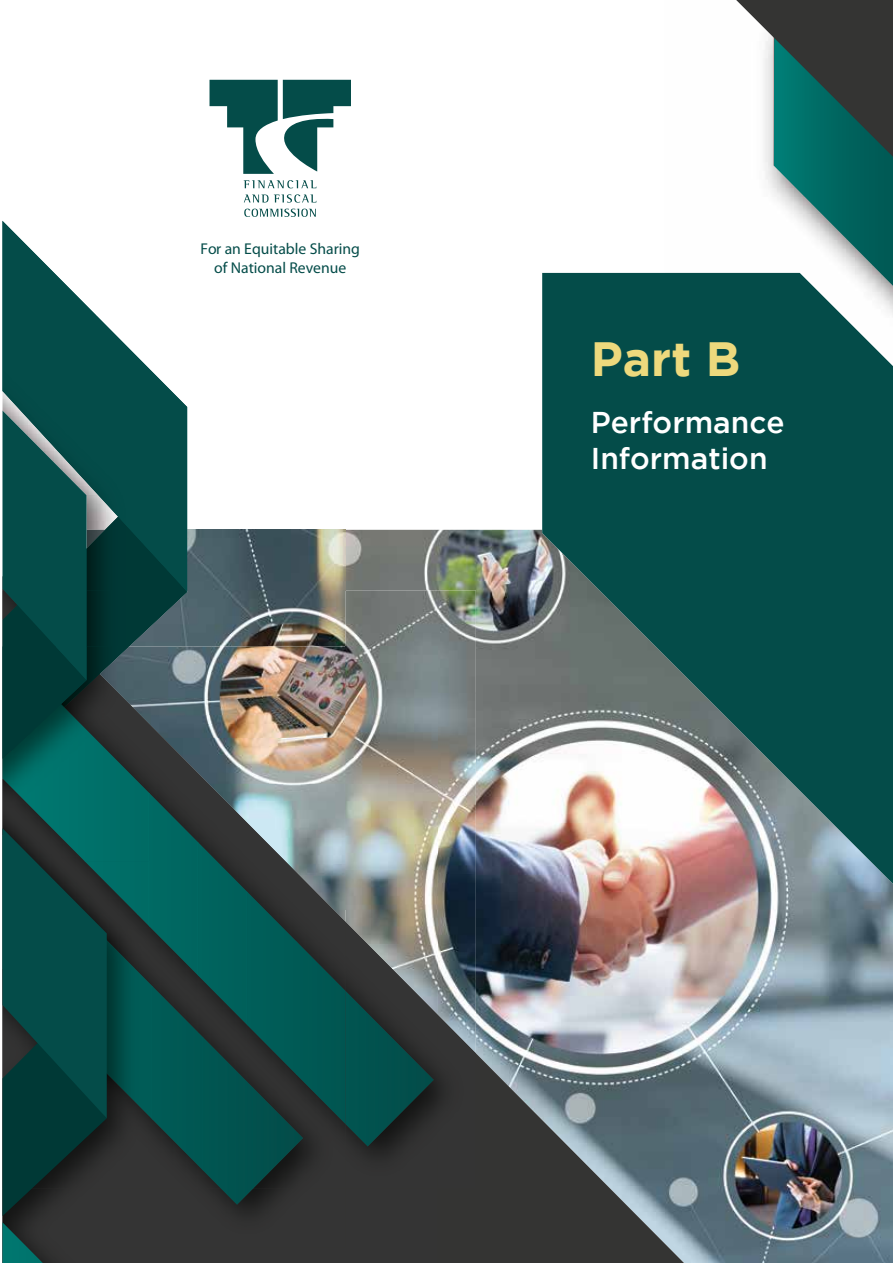
<style>
.page{position:relative;width:893px;height:1263px;background:#fff}
.page>*{position:absolute;margin:0;border:0;box-sizing:border-box;transform-origin:0 0}
.t1{font:700 48px "Gotham";color:#edd97d}
.t2{font:500 30px/36px "Gotham";color:#fff}
.t3{font:15.75px/18.8px "Myriad Pro";color:#044c49;text-align:center}
</style>
<div class="page">
<img style="left:345px;top:530px;width:548px;height:733px">
<svg style="left:542px;top:273px;width:351px;height:611px;background:#285e5d"></svg>
<img style="left:345px;top:576px;width:339px;height:687px">
<img style="left:345px;top:590px;width:131px;height:103px">
<img style="left:438px;top:693px;width:38px;height:322px">
<img style="left:438px;top:1015px;width:38px;height:174px">
<img style="left:187px;top:407px;width:158px;height:123px">
<img style="left:187px;top:530px;width:158px;height:60px">
<img style="left:2px;top:221px;width:185px;height:189px">
<img style="left:187px;top:590px;width:158px;height:56px">
<svg style="left:2px;top:410px;width:185px;height:236px;background:#114e4c"></svg>
<div style="left:665px;top:273px;width:228px;height:337px;background:#044c49"></div>
<div style="left:43px;top:1189px;width:395px;height:74px;background:#343434"></div>
<img style="left:345px;top:646px;width:93px;height:276px">
<img style="left:345px;top:922px;width:93px;height:267px">
<img style="left:345px;top:991px;width:89px;height:155px">
<div style="left:2px;top:1189px;width:343px;height:58px;background:#343434"></div>
<img style="left:129px;top:646px;width:216px;height:28px">
<img style="left:129px;top:674px;width:216px;height:267px">
<img style="left:87px;top:646px;width:42px;height:58px">
<img style="left:107px;top:914px;width:42px;height:21px">
<img style="left:153px;top:976px;width:45px;height:10px">
<img style="left:203px;top:1026px;width:44px;height:11px">
<img style="left:253px;top:1075px;width:43px;height:12px">
<img style="left:107px;top:1120px;width:42px;height:69px">
<img style="left:303px;top:1124px;width:42px;height:65px">
<img style="left:149px;top:1120px;width:49px;height:69px">
<img style="left:198px;top:1170px;width:4px;height:19px">
<img style="left:2px;top:704px;width:148px;height:157px">
<img style="left:149px;top:793px;width:50px;height:183px">
<img style="left:198px;top:842px;width:50px;height:184px">
<img style="left:107px;top:861px;width:43px;height:53px">
<img style="left:247px;top:892px;width:50px;height:183px">
<svg style="left:137px;top:914px;width:13px;height:13px"></svg>
<img style="left:296px;top:941px;width:49px;height:183px">
<img style="left:2px;top:646px;width:85px;height:113px">
<img style="left:56px;top:646px;width:31px;height:34px">
<img style="left:107px;top:935px;width:46px;height:185px">
<img style="left:152px;top:986px;width:51px;height:184px">
<img style="left:202px;top:1037px;width:51px;height:168px">
<img style="left:253px;top:1087px;width:50px;height:102px">
<svg style="left:2px;top:828px;width:105px;height:388px;background:#0e403e"></svg>
<svg style="left:2px;top:1222px;width:41px;height:41px;background:#154f4b"></svg>
<svg style="left:686px;top:0;width:207px;height:286px"></svg>
<svg style="left:210px;top:80px;width:141px;height:94px"></svg>
<svg style="left:244px;top:180px;width:72px;height:8px"></svg>
<svg style="left:244px;top:194px;width:72px;height:9px"></svg>
<svg style="left:244px;top:209px;width:72px;height:8px"></svg>
<p class="t3" style="left:200px;top:239px;width:161px">For an Equitable Sharing of National Revenue</p>
<h1 class="t1" style="left:591px;top:331px;width:151px">Part B</h1>
<h2 class="t2" style="left:591px;top:404px;width:195px">Performance<br>Information</h2>
</div>
